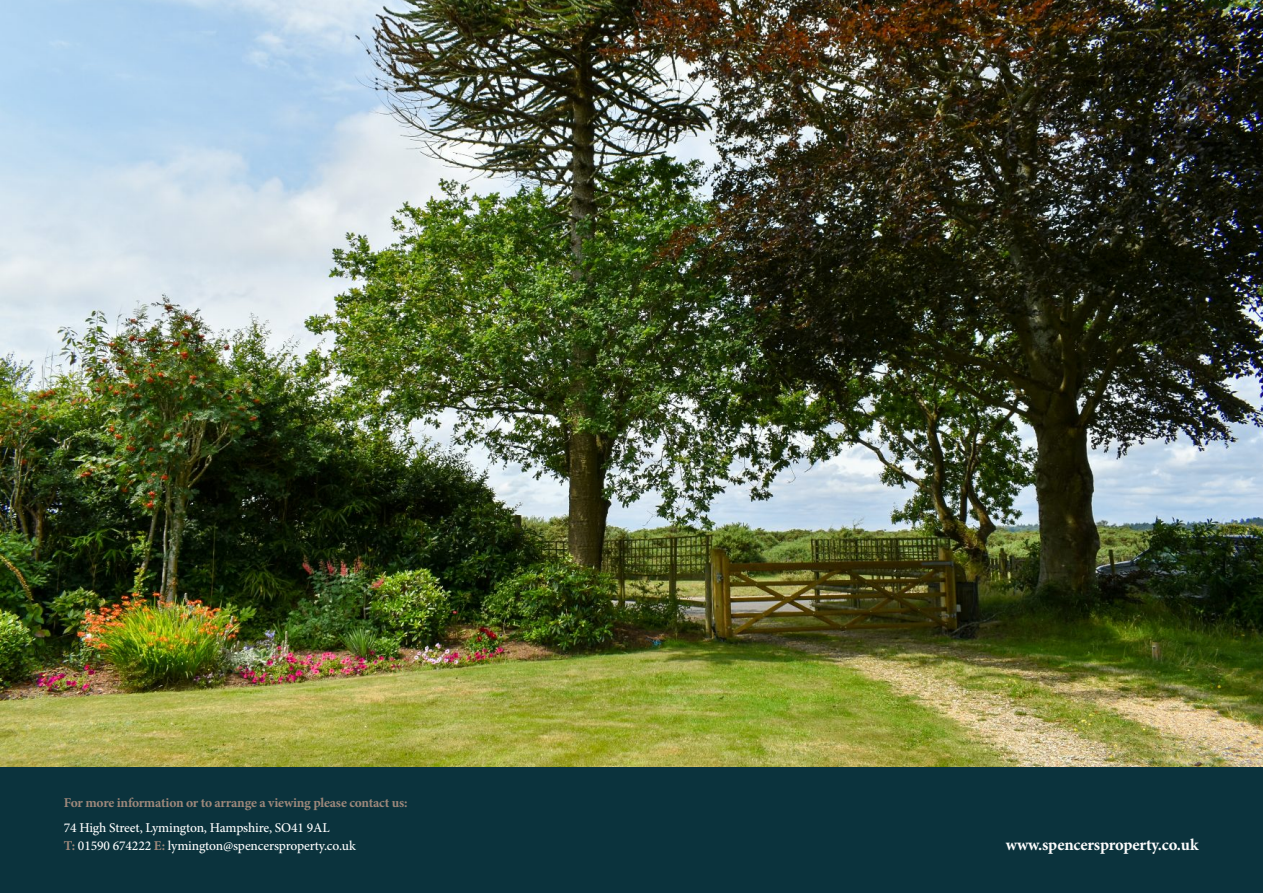
<style>
.page{position:relative;width:1263px;height:893px;background:#fff}
.page>*{position:absolute;margin:0;border:0;box-sizing:border-box;transform-origin:0 0}
.t1{font:700 16.5px "Minion Pro";letter-spacing:-.01em;color:#fefefe}
.t2{font:500 13.5px/18.3px "Minion Pro";letter-spacing:-.01em;color:#fefefe}
.t3{font:700 13.5px "Minion Pro";letter-spacing:-.02em;color:#9e887b}
.s1{font-weight:700;color:#9e887b}
</style>
<div class="page">
<div style="left:0;top:763px;width:1263px;height:130px;background:#0b333d"></div>
<img style="left:1px;top:0;width:1262px;height:766px">
<p class="t3" style="left:64px;top:798px;width:345px">For more information or to arrange a viewing please contact us:</p>
<p class="t2" style="left:64px;top:820px;width:294px">74 High Street, Lymington, Hampshire, SO41 9AL<br><span class="s1">T:</span> 01590 674222 <span class="s1">E:</span> lymington@spencersproperty.co.uk</p>
<p class="t1" style="left:1006px;top:838px;width:194px">www.spencersproperty.co.uk</p>
</div>
